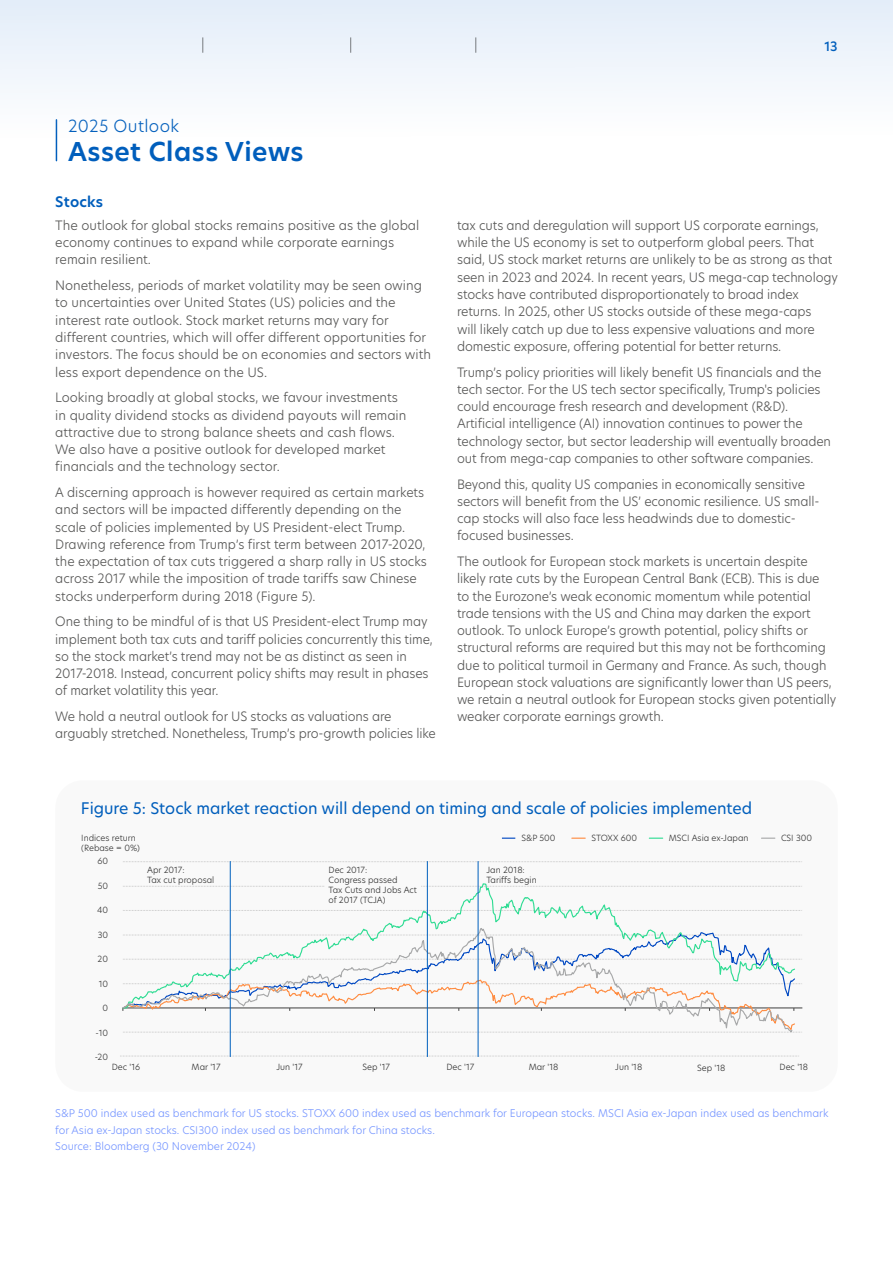
<style>
.page{position:relative;width:893px;height:1263px;background:#fff}
.page>*{position:absolute;margin:0;border:0;box-sizing:border-box;transform-origin:0 0}
.t1{font:600 25.5px "New Hero";letter-spacing:.02em;color:#005ebc}
.t2{font:300 16.5px "New Hero";letter-spacing:.02em;color:#005ebc}
.t3{font:15.75px "New Hero";color:#005ebc}
.t4{font:600 14.25px "New Hero";letter-spacing:.01em;color:#005ebc}
.t5{font:300 12.75px/17.2px "New Hero";letter-spacing:-.01em;color:#575756}
.t6{font:500 12.75px "New Hero";color:#005ebc}
.t7{font:300 10.5px/16.5px "New Hero";color:#7696ff}
.t8{font:300 8.4px/10.1px "New Hero";color:#303030}
.t9{font:300 8.4px/10.1px "New Hero";color:#333}
</style>
<div class="page">
<hr style="left:56px;top:120px;width:1px;height:41px;background:#005ebc">
<div style="left:55px;top:780px;width:783px;height:312px;background:#f8f8f8;border-radius:28px"></div>
<svg style="left:778px;top:886px;width:24px;height:1px"></svg>
<svg style="left:778px;top:910px;width:24px;height:1px"></svg>
<svg style="left:120px;top:1056px;width:679px;height:1px"></svg>
<svg style="left:123px;top:882px;width:655px;height:45px"></svg>
<svg style="left:122px;top:927px;width:671px;height:109px"></svg>
<hr style="left:230px;top:861px;width:1px;height:196px;background:#0060be">
<hr style="left:427px;top:861px;width:1px;height:196px;background:#0060be">
<hr style="left:478px;top:861px;width:1px;height:196px;background:#0060be">
<svg style="left:502px;top:837px;width:13px;height:2px"></svg>
<svg style="left:572px;top:837px;width:13px;height:2px"></svg>
<svg style="left:649px;top:837px;width:14px;height:2px"></svg>
<svg style="left:761px;top:837px;width:14px;height:2px"></svg>
<div style="left:0;top:0;width:893px;height:147px;background:linear-gradient(to right,#f1f6fc,#f2f7fc)"></div>
<svg style="left:202px;top:37px;width:1px;height:16px"></svg>
<svg style="left:350px;top:37px;width:1px;height:16px"></svg>
<svg style="left:475px;top:37px;width:1px;height:16px"></svg>
<p class="t6" style="left:824px;top:37px;width:15px">13</p>
<p class="t2" style="left:68px;top:115px;width:113px">2025 Outlook</p>
<h1 class="t1" style="left:68px;top:134px;width:237px">Asset Class Views</h1>
<p class="t4" style="left:55px;top:192px;width:49px">Stocks</p>
<p class="t5" style="left:55px;top:216px;width:366px">The outlook for global stocks remains positive as the global economy continues to expand while corporate earnings remain resilient.</p>
<p class="t5" style="left:55px;top:277px;width:377px">Nonetheless, periods of market volatility may be seen owing to uncertainties over United States (US) policies and the interest rate outlook. Stock market returns may vary for different countries, which will offer different opportunities for investors. The focus should be on economies and sectors with less export dependence on the US.</p>
<p class="t5" style="left:55px;top:389px;width:353px">Looking broadly at global stocks, we favour investments in quality dividend stocks as dividend payouts will remain attractive due to strong balance sheets and cash flows.<br>We also have a positive outlook for developed market financials and the technology sector.</p>
<p class="t5" style="left:55px;top:483px;width:373px">A discerning approach is however required as certain markets and sectors will be impacted differently depending on the scale of policies implemented by US President-elect Trump.<br>Drawing reference from Trump’s first term between 2017-2020, the expectation of tax cuts triggered a sharp rally in US stocks across 2017 while the imposition of trade tariffs saw Chinese stocks underperform during 2018 (Figure 5).</p>
<p class="t5" style="left:55px;top:613px;width:379px">One thing to be mindful of is that US President-elect Trump may implement both tax cuts and tariff policies concurrently this time, so the stock market’s trend may not be as distinct as seen in 2017-2018. Instead, concurrent policy shifts may result in phases of market volatility this year.</p>
<p class="t5" style="left:55px;top:707px;width:382px">We hold a neutral outlook for US stocks as valuations are arguably stretched. Nonetheless, Trump’s pro-growth policies like</p>
<p class="t5" style="left:457px;top:216px;width:382px">tax cuts and deregulation will support US corporate earnings, while the US economy is set to outperform global peers. That said, US stock market returns are unlikely to be as strong as that seen in 2023 and 2024. In recent years, US mega-cap technology stocks have contributed disproportionately to broad index returns. In 2025, other US stocks outside of these mega-caps<br>will likely catch up due to less expensive valuations and more domestic exposure, offering potential for better returns.</p>
<p class="t5" style="left:457px;top:363px;width:375px">Trump’s policy priorities will likely benefit US financials and the tech sector. For the US tech sector specifically, Trump's policies could encourage fresh research and development (R&amp;D).<br>Artificial intelligence (AI) innovation continues to power the technology sector, but sector leadership will eventually broaden out from mega-cap companies to other software companies.</p>
<p class="t5" style="left:457px;top:475px;width:364px">Beyond this, quality US companies in economically sensitive sectors will benefit from the US’ economic resilience. US small&shy;cap stocks will also face less headwinds due to domestic&shy;focused businesses.</p>
<p class="t5" style="left:457px;top:552px;width:381px">The outlook for European stock markets is uncertain despite likely rate cuts by the European Central Bank (ECB). This is due<br>to the Eurozone’s weak economic momentum while potential trade tensions with the US and China may darken the export outlook. To unlock Europe’s growth potential, policy shifts or structural reforms are required but this may not be forthcoming due to political turmoil in Germany and France. As such, though European stock valuations are significantly lower than US peers, we retain a neutral outlook for European stocks given potentially weaker corporate earnings growth.</p>
<p class="t3" style="left:81px;top:798px;width:673px">Figure 5: Stock market reaction will depend on timing and scale of policies implemented</p>
<p class="t9" style="left:81px;top:833px;width:60px">Indices return (Rebase = 0%)</p>
<p class="t9" style="left:97px;top:856px;width:12px">60</p>
<p class="t9" style="left:98px;top:880px;width:12px">50</p>
<p class="t9" style="left:97px;top:905px;width:13px">40</p>
<p class="t9" style="left:98px;top:929px;width:12px">30</p>
<p class="t9" style="left:98px;top:954px;width:12px">20</p>
<p class="t9" style="left:99px;top:978px;width:11px">10</p>
<p class="t9" style="left:102px;top:1003px;width:7px">0</p>
<p class="t9" style="left:96px;top:1027px;width:14px">-10</p>
<p class="t9" style="left:95px;top:1052px;width:15px">-20</p>
<p class="t9" style="left:521px;top:833px;width:36px">S&amp;P 500</p>
<p class="t9" style="left:591px;top:833px;width:47px">STOXX 600</p>
<p class="t9" style="left:669px;top:833px;width:81px">MSCI Asia ex-Japan</p>
<p class="t9" style="left:781px;top:833px;width:33px">CSI 300</p>
<p class="t8" style="left:147px;top:864px;width:69px">Apr 2017:<br>Tax cut proposal</p>
<p class="t8" style="left:486px;top:864px;width:52px">Jan 2018:<br>Tariffs begin</p>
<p class="t8" style="left:329px;top:864px;width:90px">Dec 2017:<br>Congress passed<br>Tax Cuts and Jobs Act of 2017 (TCJA)</p>
<p class="t8" style="left:112px;top:1061px;width:30px">Dec '16</p>
<p class="t8" style="left:192px;top:1061px;width:30px">Mar '17</p>
<p class="t8" style="left:276px;top:1061px;width:28px">Jun '17</p>
<p class="t8" style="left:362px;top:1061px;width:29px">Sep '17</p>
<p class="t8" style="left:446px;top:1061px;width:29px">Dec '17</p>
<p class="t8" style="left:529px;top:1061px;width:31px">Mar '18</p>
<p class="t8" style="left:615px;top:1061px;width:29px">Jun '18</p>
<p class="t8" style="left:697px;top:1062px;width:30px">Sep '18</p>
<p class="t8" style="left:779px;top:1062px;width:30px">Dec '18</p>
<p class="t7" style="left:55px;top:1105px;width:775px">S&amp;P 500 index used as benchmark for US stocks. STOXX 600 index used as benchmark for European stocks. MSCI Asia ex-Japan index used as benchmark for Asia ex-Japan stocks. CSI300 index used as benchmark for China stocks.<br>Source: Bloomberg (30 November 2024)</p>
</div>
